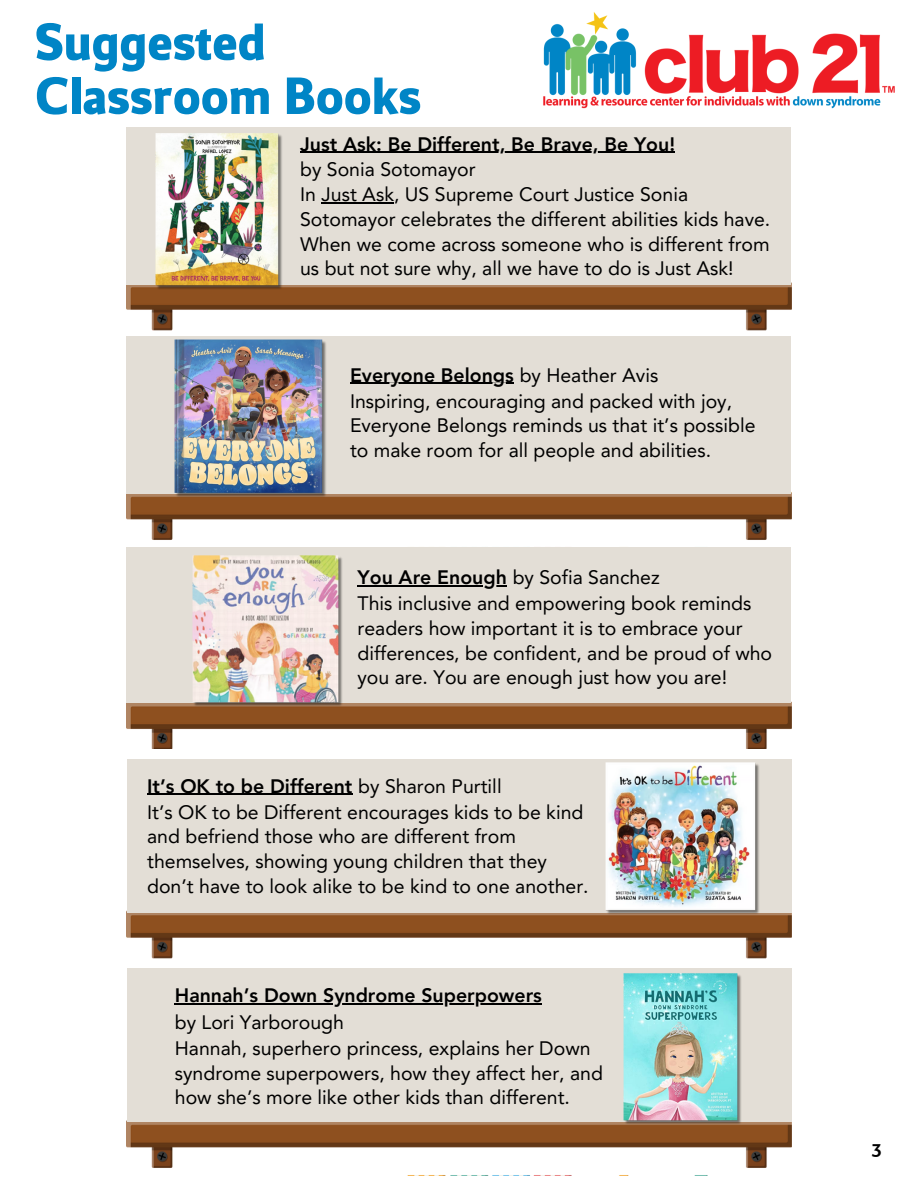
<style>
.page{position:relative;width:918px;height:1188px;background:#fff}
.page>*{position:absolute;margin:0;border:0;box-sizing:border-box;transform-origin:0 0}
.t1{font:700 54px/54px "Maya Samuels";color:#0085c6}
.t2{font:21px "Maya Samuels Os F";color:#000}
.t3{font:19.5px/25px "Avenir LT Pro";color:#000}
.t4{font:800 19.5px "Avenir LT Pro";color:#000}
.s1{font-weight:800}
</style>
<div class="page">
<img style="left:543px;top:12px;width:352px;height:97px">
<img style="left:127px;top:282px;width:665px;height:467px">
<div style="left:127px;top:127px;width:664px;height:158px;background:#e3ded6"></div>
<img style="left:155px;top:133px;width:128px;height:159px">
<img style="left:127px;top:769px;width:665px;height:399px">
<div style="left:127px;top:336px;width:664px;height:158px;background:#e3ded6"></div>
<img style="left:175px;top:340px;width:153px;height:159px">
<div style="left:127px;top:547px;width:664px;height:155px;background:#e3ded6"></div>
<div style="left:127px;top:759px;width:664px;height:153px;background:#e3ded6"></div>
<div style="left:127px;top:969px;width:664px;height:153px;background:#e3ded6"></div>
<img style="left:193px;top:555px;width:150px;height:152px">
<img style="left:606px;top:763px;width:155px;height:153px">
<img style="left:624px;top:973px;width:119px;height:153px">
<hr style="left:300px;top:152px;width:375px;height:1px;background:#000">
<hr style="left:321px;top:202px;width:73px;height:1px;background:#000">
<hr style="left:350px;top:383px;width:164px;height:1px;background:#000">
<hr style="left:358px;top:585px;width:149px;height:2px;background:#000">
<hr style="left:147px;top:794px;width:206px;height:1px;background:#000">
<hr style="left:175px;top:1003px;width:367px;height:1px;background:#000">
<h1 class="t1" style="left:35px;top:19px;width:388px">Suggested<br>Classroom Books</h1>
<p class="t4" style="left:300px;top:136px;width:376px">Just Ask: Be Different, Be Brave, Be You!</p>
<p class="t3" style="left:300px;top:159px;width:472px">by Sonia Sotomayor<br>In Just Ask, US Supreme Court Justice Sonia Sotomayor celebrates the different abilities kids have.<br>When we come across someone who is different from us but not sure why, all we have to do is Just Ask!</p>
<p class="t3" style="left:350px;top:364px;width:407px"><span class="s1">Everyone Belongs</span> by Heather Avis<br>Inspiring, encouraging and packed with joy, Everyone Belongs reminds us that it’s possible to make room for all people and abilities.</p>
<p class="t3" style="left:358px;top:567px;width:416px"><span class="s1">You Are Enough</span> by Sofia Sanchez<br>This inclusive and empowering book reminds readers how important it is to embrace your differences, be confident, and be proud of who you are. You are enough just how you are!</p>
<p class="t3" style="left:147px;top:775px;width:443px"><span class="s1">It’s OK to be Different</span> by Sharon Purtill<br>It’s OK to be Different encourages kids to be kind and befriend those who are different from themselves, showing young children that they don’t have to look alike to be kind to one another.</p>
<p class="t4" style="left:175px;top:987px;width:369px">Hannah’s Down Syndrome Superpowers</p>
<p class="t3" style="left:175px;top:1011px;width:430px">by Lori Yarborough<br>Hannah, superhero princess, explains her Down syndrome superpowers, how they affect her, and how she’s more like other kids than different.</p>
<p class="t2" style="left:872px;top:1139px;width:12px">3</p>
</div>
